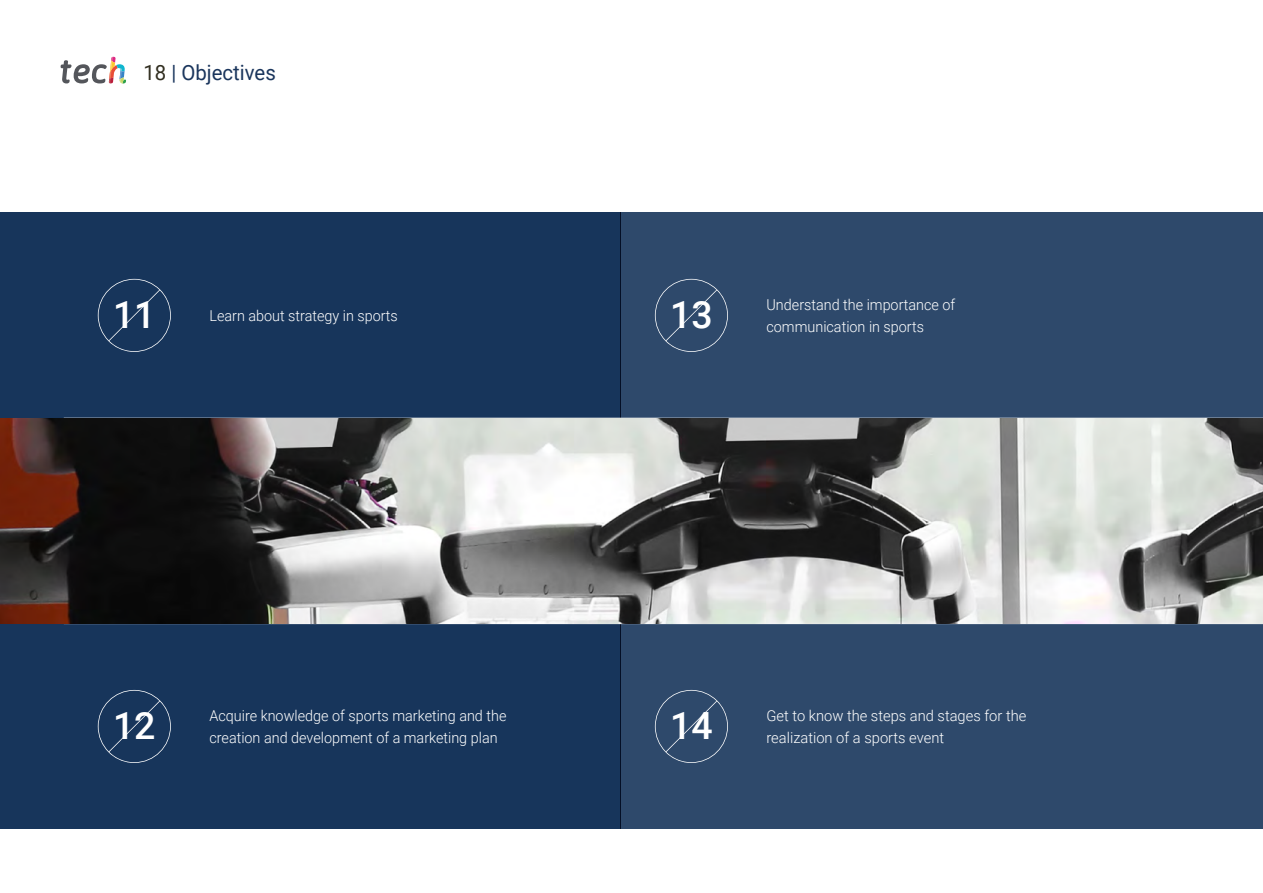
<style>
.page{position:relative;width:1263px;height:893px;background:#fff}
.page>*{position:absolute;margin:0;border:0;box-sizing:border-box;transform-origin:0 0}
.t1{font:500 37.5px "Roboto";color:#fff}
.t2{font:21px "Roboto";color:#1a355c}
.t3{font:300 15px/22.5px "Roboto";color:#fff;scale:.96 1}
.t4{font:300 15px/22.5px "Roboto";color:#fff}
.s1{color:#312e20}
</style>
<div class="page">
<div style="left:0;top:213px;width:621px;height:616px;background:#17355b"></div>
<div style="left:621px;top:213px;width:642px;height:616px;background:#2e496b"></div>
<svg style="left:98px;top:279px;width:73px;height:73px"></svg>
<svg style="left:98px;top:690px;width:73px;height:73px"></svg>
<svg style="left:655px;top:279px;width:73px;height:73px"></svg>
<svg style="left:655px;top:690px;width:73px;height:73px"></svg>
<hr style="left:64px;top:623px;width:1199px;height:1px;background:#fff">
<img style="left:0;top:418px;width:1263px;height:205px">
<svg style="left:61px;top:57px;width:65px;height:27px"></svg>
<h2 class="t2" style="left:144px;top:57px;width:134px"><span class="s1">18</span> | Objectives</h2>
<h1 class="t1" style="left:113px;top:288px;width:44px">11</h1>
<p class="t3" style="left:209px;top:304px;width:198px">Learn about strategy in sports</p>
<h1 class="t1" style="left:670px;top:288px;width:44px">13</h1>
<p class="t3" style="left:766px;top:293px;width:198px">Understand the importance of communication in sports</p>
<h1 class="t1" style="left:113px;top:699px;width:44px">12</h1>
<p class="t3" style="left:209px;top:704px;width:311px">Acquire knowledge of sports marketing and the creation and development of a marketing plan</p>
<h1 class="t1" style="left:670px;top:699px;width:44px">14</h1>
<p class="t4" style="left:766px;top:704px;width:261px">Get to know the steps and stages for the realization of a sports event</p>
</div>
